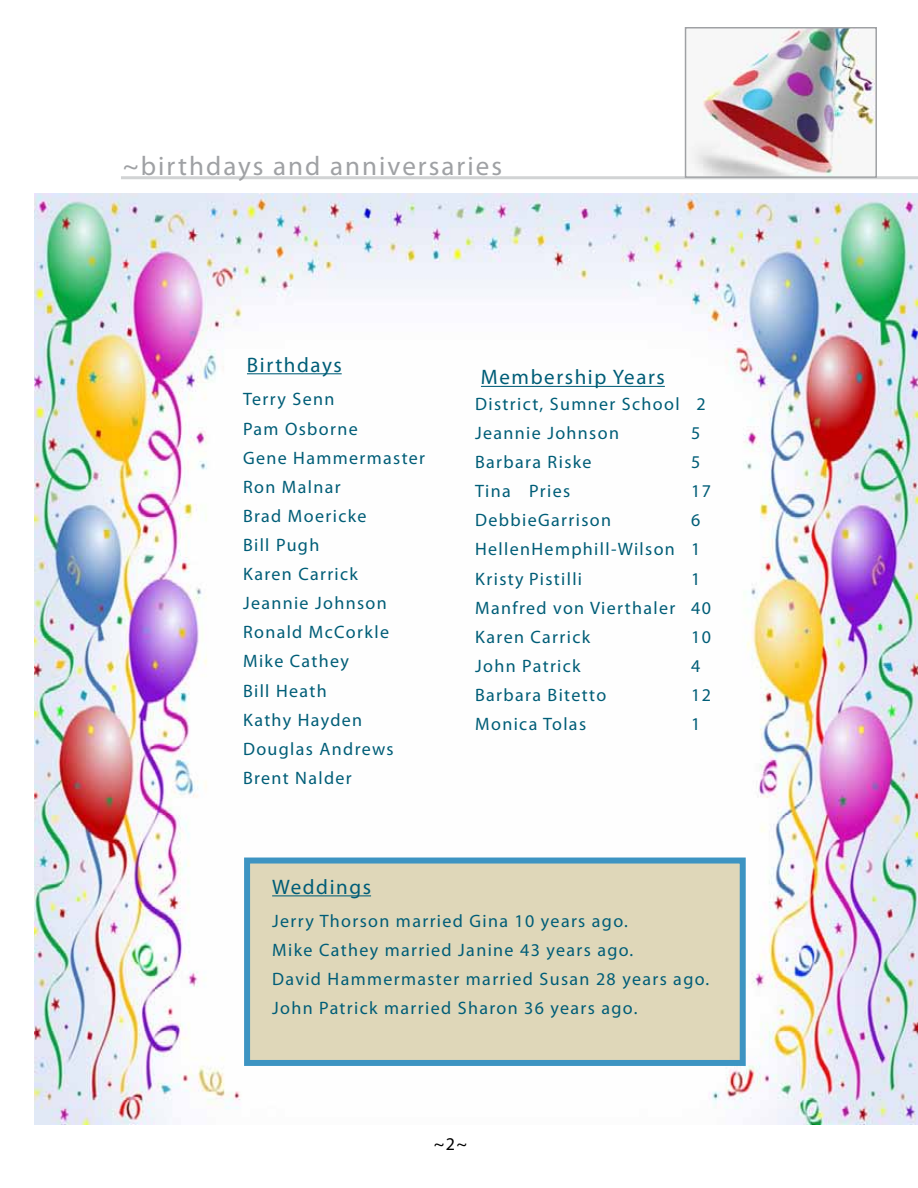
<style>
.page{position:relative;width:918px;height:1188px;background:#fff}
.page>*{position:absolute;margin:0;border:0;box-sizing:border-box;transform-origin:0 0}
.t1{font:27px "Myriad Pro";letter-spacing:.075em;color:#9fa1a4}
.t2{font:21px "Myriad Pro";letter-spacing:.075em;color:#005d77}
.t3{font:18px/29.1px "Myriad Pro";letter-spacing:.075em;color:#005d77}
.t4{font:18px "Myriad Pro";color:#000}
</style>
<div class="page">
<img style="left:35px;top:193px;width:883px;height:932px">
<svg style="left:244px;top:858px;width:502px;height:208px;fill:#dfd7b9"></svg>
<hr style="left:121px;top:176px;width:797px;height:3px;background:#d1d3d4">
<img style="left:691px;top:30px;width:183px;height:145px">
<div style="left:685px;top:27px;width:192px;height:151px;border:2px solid #9fa1a4"></div>
<hr style="left:247px;top:373px;width:95px;height:1px;background:#005d77">
<hr style="left:272px;top:895px;width:99px;height:1px;background:#005d77">
<hr style="left:481px;top:386px;width:184px;height:1px;background:#005d77">
<h1 class="t1" style="left:123px;top:149px;width:381px">~birthdays and anniversaries</h1>
<p class="t2" style="left:247px;top:352px;width:96px">Birthdays</p>
<p class="t2" style="left:481px;top:364px;width:185px">Membership Years</p>
<p class="t3" style="left:243px;top:385px;width:184px">Terry Senn<br>Pam Osborne<br>Gene Hammermaster<br>Ron Malnar<br>Brad Moericke<br>Bill Pugh<br>Karen Carrick<br>Jeannie Johnson<br>Ronald McCorkle<br>Mike Cathey<br>Bill Heath<br>Kathy Hayden<br>Douglas Andrews<br>Brent Nalder</p>
<p class="t3" style="left:475px;top:389px;width:232px">District, Sumner School 2<br>Jeannie Johnson</p>
<p class="t3" style="left:691px;top:418px;width:11px">5</p>
<p class="t3" style="left:475px;top:447px;width:118px">Barbara Riske</p>
<p class="t3" style="left:691px;top:447px;width:11px">5</p>
<p class="t3" style="left:475px;top:476px;width:97px">Tina Pries</p>
<p class="t3" style="left:691px;top:476px;width:21px">17</p>
<p class="t3" style="left:475px;top:505px;width:137px">DebbieGarrison</p>
<p class="t3" style="left:475px;top:505px;width:227px;text-align:justify;text-indent:216px">6<br>HellenHemphill-Wilson 1<br>Kristy Pistilli</p>
<p class="t3" style="left:475px;top:564px;width:237px;text-indent:216px">1<br>Manfred von Vierthaler 40<br>Karen Carrick</p>
<p class="t3" style="left:691px;top:622px;width:21px">10</p>
<p class="t3" style="left:475px;top:651px;width:107px">John Patrick</p>
<p class="t3" style="left:691px;top:651px;width:11px">4</p>
<p class="t3" style="left:475px;top:680px;width:133px">Barbara Bitetto</p>
<p class="t3" style="left:691px;top:680px;width:21px">12</p>
<p class="t3" style="left:475px;top:709px;width:112px">Monica Tolas</p>
<p class="t3" style="left:691px;top:709px;width:11px">1</p>
<p class="t2" style="left:272px;top:874px;width:100px">Weddings</p>
<p class="t3" style="left:272px;top:906px;width:439px">Jerry Thorson married Gina 10 years ago.<br>Mike Cathey married Janine 43 years ago.<br>David Hammermaster married Susan 28 years ago.<br>John Patrick married Sharon 36 years ago.</p>
<p class="t4" style="left:434px;top:1133px;width:35px">~2~</p>
</div>
